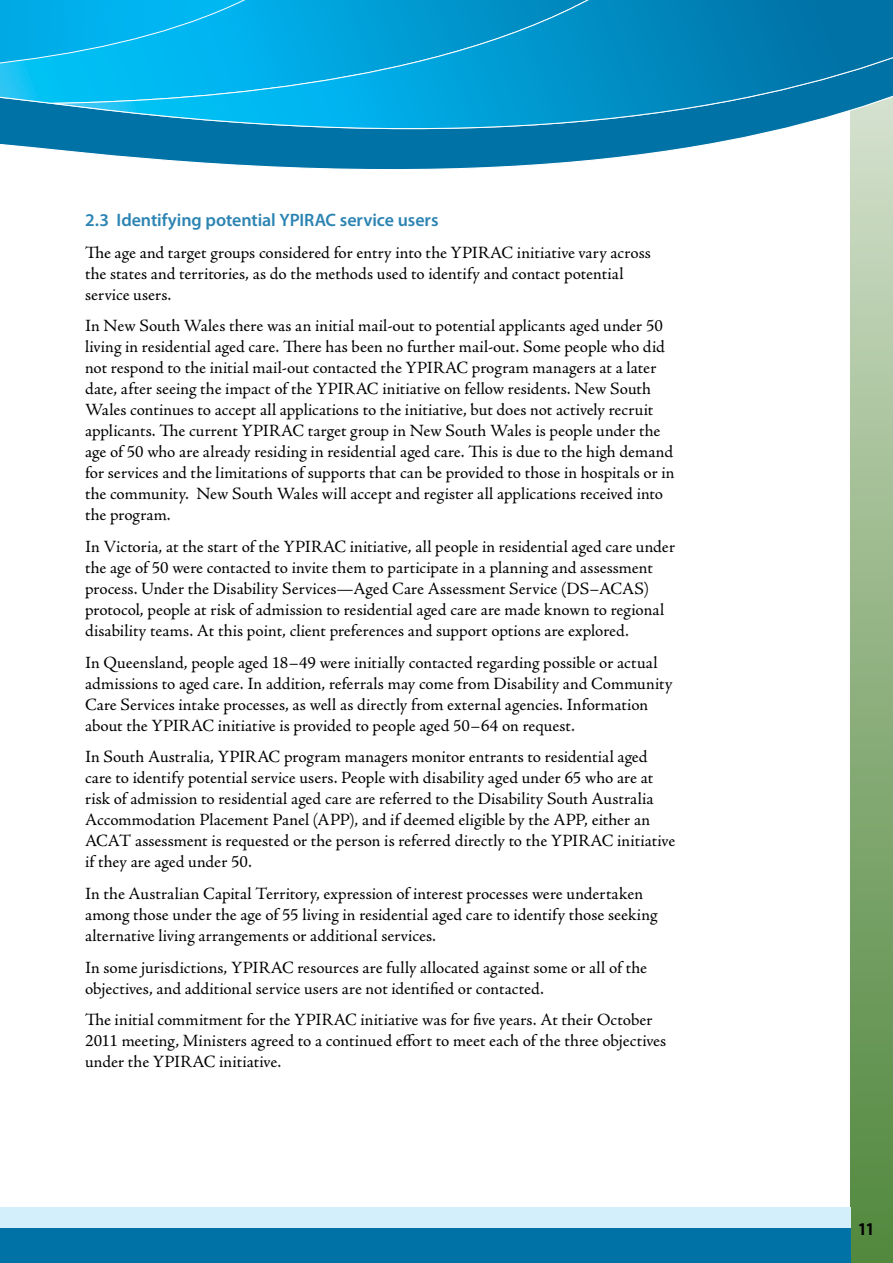
<style>
.page{position:relative;width:893px;height:1263px;background:#fff}
.page>*{position:absolute;margin:0;border:0;box-sizing:border-box;transform-origin:0 0}
.t1{font:600 18px "Myriad Pro";letter-spacing:-.005em;color:#2c84b3}
.t2{font:700 condensed 18px "Myriad Pro";color:#000}
.t3{font:17.25px/21px "Adobe Jenson Pro";color:#000}
</style>
<div class="page">
<svg style="left:850px;top:170px;width:43px;height:1093px"></svg>
<div style="left:0;top:1207px;width:850px;height:22px;background:#d4effc"></div>
<div style="left:0;top:1229px;width:850px;height:34px;background:#0072a6"></div>
<svg style="left:0;top:104px;width:893px;height:66px"></svg>
<svg style="left:0;top:0;width:46px;height:104px"></svg>
<svg style="left:46px;top:0;width:847px;height:154px"></svg>
<p class="t1" style="left:85px;top:209px;width:355px">2.3 Identifying potential YPIRAC service users</p>
<p class="t3" style="left:85px;top:242px;width:567px">The age and target groups considered for entry into the YPIRAC initiative vary across the states and territories, as do the methods used to identify and contact potential service users.</p>
<p class="t3" style="left:85px;top:316px;width:591px">In New South Wales there was an initial mail-out to potential applicants aged under 50 living in residential aged care. There has been no further mail-out. Some people who did not respond to the initial mail-out contacted the YPIRAC program managers at a later date, after seeing the impact of the YPIRAC initiative on fellow residents. New South Wales continues to accept all applications to the initiative, but does not actively recruit applicants. The current YPIRAC target group in New South Wales is people under the age of 50 who are already residing in residential aged care. This is due to the high demand for services and the limitations of supports that can be provided to those in hospitals or in the community. New South Wales will accept and register all applications received into the program.</p>
<p class="t3" style="left:85px;top:536px;width:592px">In Victoria, at the start of the YPIRAC initiative, all people in residential aged care under the age of 50 were contacted to invite them to participate in a planning and assessment process. Under the Disability Services—Aged Care Assessment Service (DS–ACAS) protocol, people at risk of admission to residential aged care are made known to regional disability teams. At this point, client preferences and support options are explored.</p>
<p class="t3" style="left:85px;top:652px;width:589px">In Queensland, people aged 18–49 were initially contacted regarding possible or actual admissions to aged care. In addition, referrals may come from Disability and Community Care Services intake processes, as well as directly from external agencies. Information about the YPIRAC initiative is provided to people aged 50–64 on request.</p>
<p class="t3" style="left:85px;top:747px;width:592px">In South Australia, YPIRAC program managers monitor entrants to residential aged care to identify potential service users. People with disability aged under 65 who are at risk of admission to residential aged care are referred to the Disability South Australia Accommodation Placement Panel (APP), and if deemed eligible by the APP, either an ACAT assessment is requested or the person is referred directly to the YPIRAC initiative if they are aged under 50.</p>
<p class="t3" style="left:85px;top:883px;width:574px">In the Australian Capital Territory, expression of interest processes were undertaken among those under the age of 55 living in residential aged care to identify those seeking alternative living arrangements or additional services.</p>
<p class="t3" style="left:85px;top:957px;width:563px">In some jurisdictions, YPIRAC resources are fully allocated against some or all of the objectives, and additional service users are not identified or contacted.</p>
<p class="t3" style="left:85px;top:1009px;width:583px">The initial commitment for the YPIRAC initiative was for five years. At their October<br>2011 meeting, Ministers agreed to a continued effort to meet each of the three objectives under the YPIRAC initiative.</p>
<p class="t2" style="left:858px;top:1218px;width:17px">11</p>
</div>
